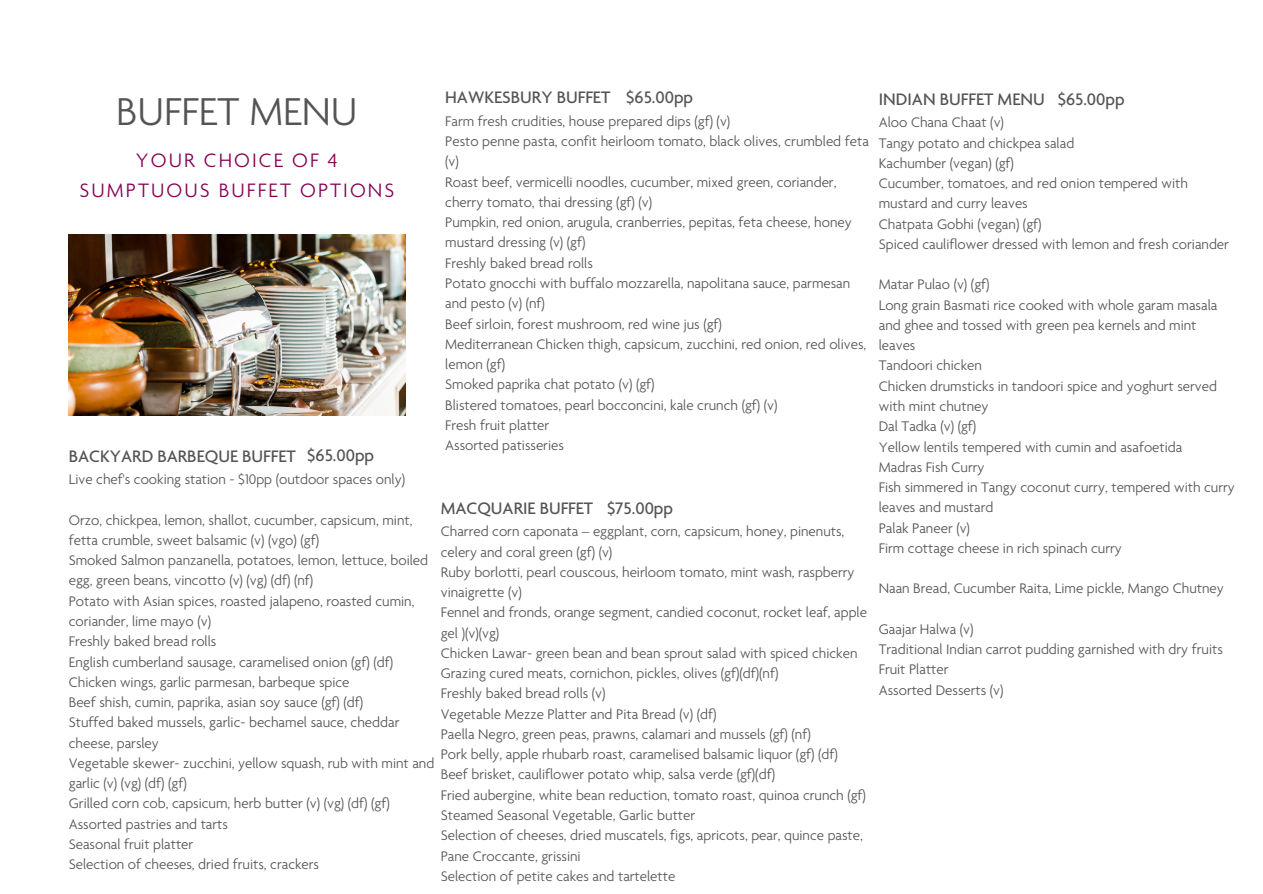
<style>
.page{position:relative;width:1263px;height:894px;background:#fff}
.page>*{position:absolute;margin:0;border:0;box-sizing:border-box;transform-origin:0 0}
.t1{font:300 42px "Agenda";color:#545454}
.t2{font:300 21px/29.2px "Agenda";letter-spacing:.1em;color:#830051;text-align:center}
.t3{font:500 18px "Agenda";color:#545454}
.t4{font:300 15px/20.2px "Agenda";color:#545454}
</style>
<div class="page">
<img style="left:69px;top:234px;width:336px;height:181px">
<h1 class="t3" style="left:626px;top:90px;width:68px">$65.00pp</h1>
<p class="t3" style="left:445px;top:90px;width:167px">HAWKESBURY BUFFET</p>
<p class="t4" style="left:445px;top:112px;width:425px">Farm fresh crudities, house prepared dips (gf) (v)<br>Pesto penne pasta, confit heirloom tomato, black olives, crumbled feta (v)<br>Roast beef, vermicelli noodles, cucumber, mixed green, coriander, cherry tomato, thai dressing (gf) (v)<br>Pumpkin, red onion, arugula, cranberries, pepitas, feta cheese, honey mustard dressing (v) (gf)<br>Freshly baked bread rolls<br>Potato gnocchi with buffalo mozzarella, napolitana sauce, parmesan and pesto (v) (nf)<br>Beef sirloin, forest mushroom, red wine jus (gf)<br>Mediterranean Chicken thigh, capsicum, zucchini, red onion, red olives, lemon (gf)<br>Smoked paprika chat potato (v) (gf)<br>Blistered tomatoes, pearl bocconcini, kale crunch (gf) (v)<br>Fresh fruit platter<br>Assorted patisseries</p>
<h3 class="t1" style="left:116px;top:95px;width:243px">BUFFET MENU</h3>
<h3 class="t2" style="left:79px;top:148px;width:316px">YOUR CHOICE OF 4<br>SUMPTUOUS BUFFET OPTIONS</h3>
<h2 class="t3" style="left:307px;top:448px;width:68px">$65.00pp</h2>
<p class="t3" style="left:69px;top:448px;width:229px">BACKYARD BARBEQUE BUFFET</p>
<p class="t4" style="left:69px;top:470px;width:338px">Live chef's cooking station - $10pp (outdoor spaces only)</p>
<p class="t4" style="left:69px;top:511px;width:367px">Orzo, chickpea, lemon, shallot, cucumber, capsicum, mint, fetta crumble, sweet balsamic (v) (vgo) (gf)<br>Smoked Salmon panzanella, potatoes, lemon, lettuce, boiled egg, green beans, vincotto (v) (vg) (df) (nf)<br>Potato with Asian spices, roasted jalapeno, roasted cumin, coriander, lime mayo (v)<br>Freshly baked bread rolls<br>English cumberland sausage, caramelised onion (gf) (df)<br>Chicken wings, garlic parmesan, barbeque spice<br>Beef shish, cumin, paprika, asian soy sauce (gf) (df)<br>Stuffed baked mussels, garlic- bechamel sauce, cheddar cheese, parsley<br>Vegetable skewer- zucchini, yellow squash, rub with mint and garlic (v) (vg) (df) (gf)<br>Grilled corn cob, capsicum, herb butter (v) (vg) (df) (gf)<br>Assorted pastries and tarts<br>Seasonal fruit platter<br>Selection of cheeses, dried fruits, crackers</p>
<h3 class="t3" style="left:607px;top:500px;width:67px">$75.00pp</h3>
<p class="t3" style="left:441px;top:500px;width:154px">MACQUARIE BUFFET</p>
<p class="t4" style="left:441px;top:522px;width:428px">Charred corn caponata – eggplant, corn, capsicum, honey, pinenuts, celery and coral green (gf) (v)<br>Ruby borlotti, pearl couscous, heirloom tomato, mint wash, raspberry vinaigrette (v)<br>Fennel and fronds, orange segment, candied coconut, rocket leaf, apple gel )(v)(vg)<br>Chicken Lawar- green bean and bean sprout salad with spiced chicken Grazing cured meats, cornichon, pickles, olives (gf)(df)(nf)<br>Freshly baked bread rolls (v)<br>Vegetable Mezze Platter and Pita Bread (v) (df)<br>Paella Negro, green peas, prawns, calamari and mussels (gf) (nf)<br>Pork belly, apple rhubarb roast, caramelised balsamic liquor (gf) (df)<br>Beef brisket, cauliflower potato whip, salsa verde (gf)(df)<br>Fried aubergine, white bean reduction, tomato roast, quinoa crunch (gf)<br>Steamed Seasonal Vegetable, Garlic butter<br>Selection of cheeses, dried muscatels, figs, apricots, pear, quince paste, Pane Croccante, grissini<br>Selection of petite cakes and tartelette</p>
<h3 class="t3" style="left:1058px;top:92px;width:68px">$65.00pp</h3>
<p class="t3" style="left:879px;top:92px;width:167px">INDIAN BUFFET MENU</p>
<p class="t4" style="left:879px;top:114px;width:352px">Aloo Chana Chaat (v)<br>Tangy potato and chickpea salad<br>Kachumber (vegan) (gf)<br>Cucumber, tomatoes, and red onion tempered with mustard and curry leaves<br>Chatpata Gobhi (vegan) (gf)<br>Spiced cauliflower dressed with lemon and fresh coriander</p>
<p class="t4" style="left:879px;top:276px;width:358px">Matar Pulao (v) (gf)<br>Long grain Basmati rice cooked with whole garam masala and ghee and tossed with green pea kernels and mint leaves<br>Tandoori chicken<br>Chicken drumsticks in tandoori spice and yoghurt served with mint chutney<br>Dal Tadka (v) (gf)<br>Yellow lentils tempered with cumin and asafoetida<br>Madras Fish Curry<br>Fish simmered in Tangy coconut curry, tempered with curry leaves and mustard<br>Palak Paneer (v)<br>Firm cottage cheese in rich spinach curry</p>
<p class="t4" style="left:879px;top:580px;width:347px">Naan Bread, Cucumber Raita, Lime pickle, Mango Chutney</p>
<p class="t4" style="left:879px;top:620px;width:345px">Gaajar Halwa (v)<br>Traditional Indian carrot pudding garnished with dry fruits<br>Fruit Platter<br>Assorted Desserts (v)</p>
</div>
